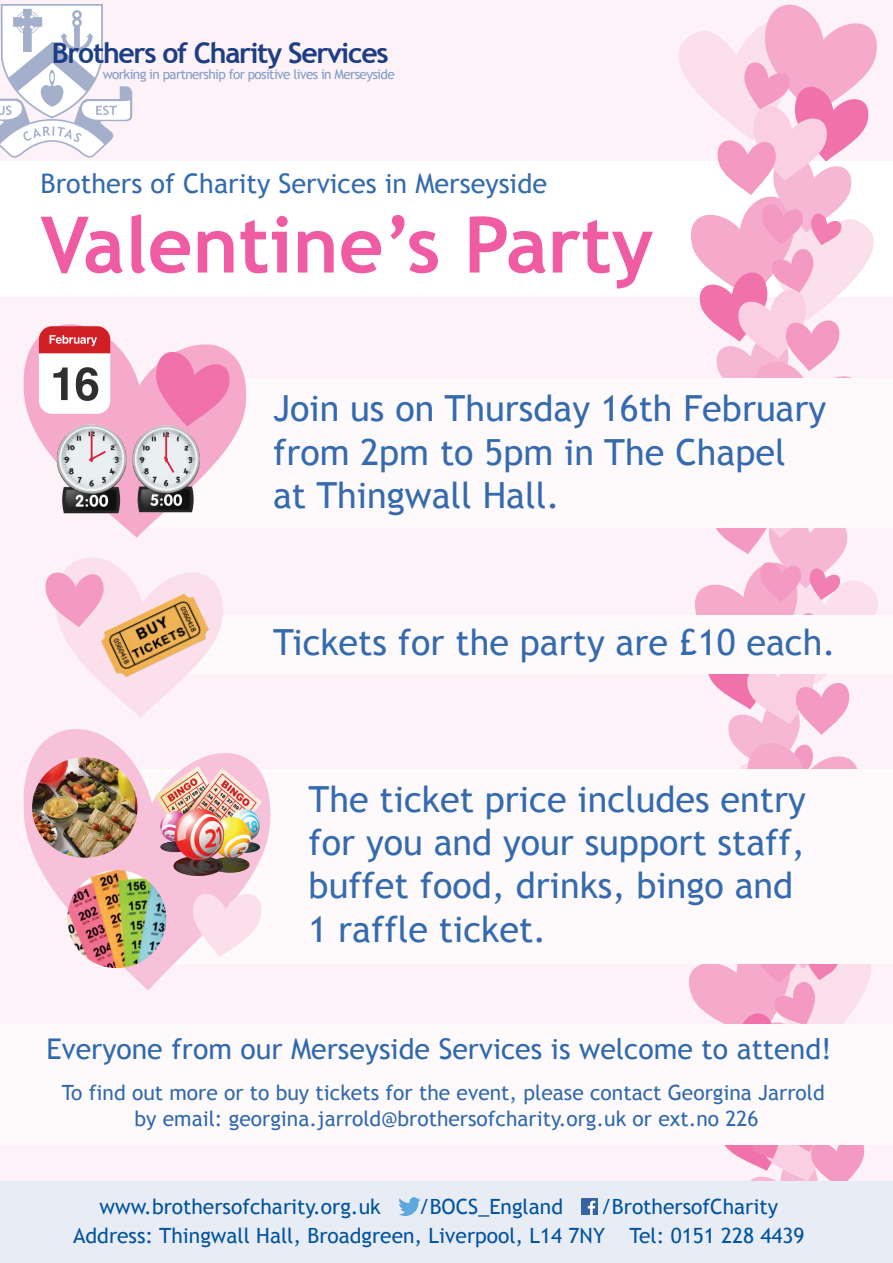
<style>
.page{position:relative;width:893px;height:1263px;background:#fdf2f7}
.page>*{position:absolute;margin:0;border:0;box-sizing:border-box;transform-origin:0 0}
.t1{font:700 78px "Trebuchet MS";color:#ef5ca3}
.t2{font:36px/43.2px "Trebuchet MS";color:#356bae}
.t3{font:28.5px "Trebuchet MS";color:#3069ad}
.t4{font:700 28.35px "Trebuchet MS";letter-spacing:-.045em;color:#1d3e84}
.t5{font:27px "Trebuchet MS";color:#356bae}
.t6{font:21px/25.2px "Trebuchet MS";color:#3069ad;text-align:center}
.t7{font:21px/28.5px "Trebuchet MS";color:#01539e}
.t8{font:13.5px "Trebuchet MS";letter-spacing:-.045em;color:#819dc7}
</style>
<div class="page">
<div style="left:0;top:162px;width:893px;height:135px;background:#fff"></div>
<div style="left:127px;top:378px;width:766px;height:149px;background:#fefafc"></div>
<div style="left:117px;top:615px;width:776px;height:59px;background:#fefafc"></div>
<div style="left:127px;top:769px;width:766px;height:194px;background:#fefafc"></div>
<div style="left:0;top:1024px;width:893px;height:121px;background:#fefafc"></div>
<div style="left:0;top:1181px;width:893px;height:82px;background:#e8ecf5"></div>
<svg style="left:0;top:4px;width:132px;height:154px"></svg>
<svg style="left:616px;top:4px;width:277px;height:1177px"></svg>
<svg style="left:23px;top:324px;width:224px;height:214px"></svg>
<svg style="left:23px;top:729px;width:248px;height:262px"></svg>
<img style="left:156px;top:766px;width:105px;height:109px">
<img style="left:32px;top:757px;width:105px;height:101px">
<img style="left:67px;top:870px;width:99px;height:98px">
<img style="left:399px;top:1197px;width:22px;height:18px">
<img style="left:581px;top:1198px;width:17px;height:16px">
<img style="left:39px;top:326px;width:71px;height:88px">
<img style="left:47px;top:423px;width:89px;height:90px">
<img style="left:123px;top:425px;width:87px;height:87px">
<svg style="left:154px;top:342px;width:80px;height:85px;background:#f394bf"></svg>
<svg style="left:45px;top:558px;width:178px;height:159px"></svg>
<svg style="left:192px;top:885px;width:74px;height:72px"></svg>
<p class="t4" style="left:52px;top:35px;width:338px">Brothers of Charity Services</p>
<p class="t8" style="left:103px;top:66px;width:293px">working in partnership for positive lives in Merseyside</p>
<p class="t5" style="left:40px;top:168px;width:508px">Brothers of Charity Services in Merseyside</p>
<h1 class="t1" style="left:40px;top:196px;width:614px">Valentine’s Party</h1>
<p class="t2" style="left:273px;top:388px;width:555px">Join us on Thursday 16th February from 2pm to 5pm in The Chapel at Thingwall Hall.</p>
<p class="t2" style="left:273px;top:621px;width:564px">Tickets for the party are £10 each.</p>
<p class="t2" style="left:309px;top:778px;width:499px">The ticket price includes entry for you and your support staff, buffet food, drinks, bingo and<br>1 raffle ticket.</p>
<p class="t3" style="left:46px;top:1032px;width:787px">Everyone from our Merseyside Services is welcome to attend!</p>
<p class="t6" style="left:62px;top:1080px;width:765px">To find out more or to buy tickets for the event, please contact Georgina Jarrold by email: georgina.jarrold@brothersofcharity.org.uk or ext.no 226</p>
<p class="t7" style="left:73px;top:1193px;width:733px;text-indent:528px">/BrothersofCharity<br>Address: Thingwall Hall, Broadgreen, Liverpool, L14 7NY Tel: 0151 228 4439</p>
<p class="t7" style="left:100px;top:1193px;width:283px">www.brothersofcharity.org.uk</p>
<p class="t7" style="left:419px;top:1193px;width:146px">/BOCS_England</p>
</div>
